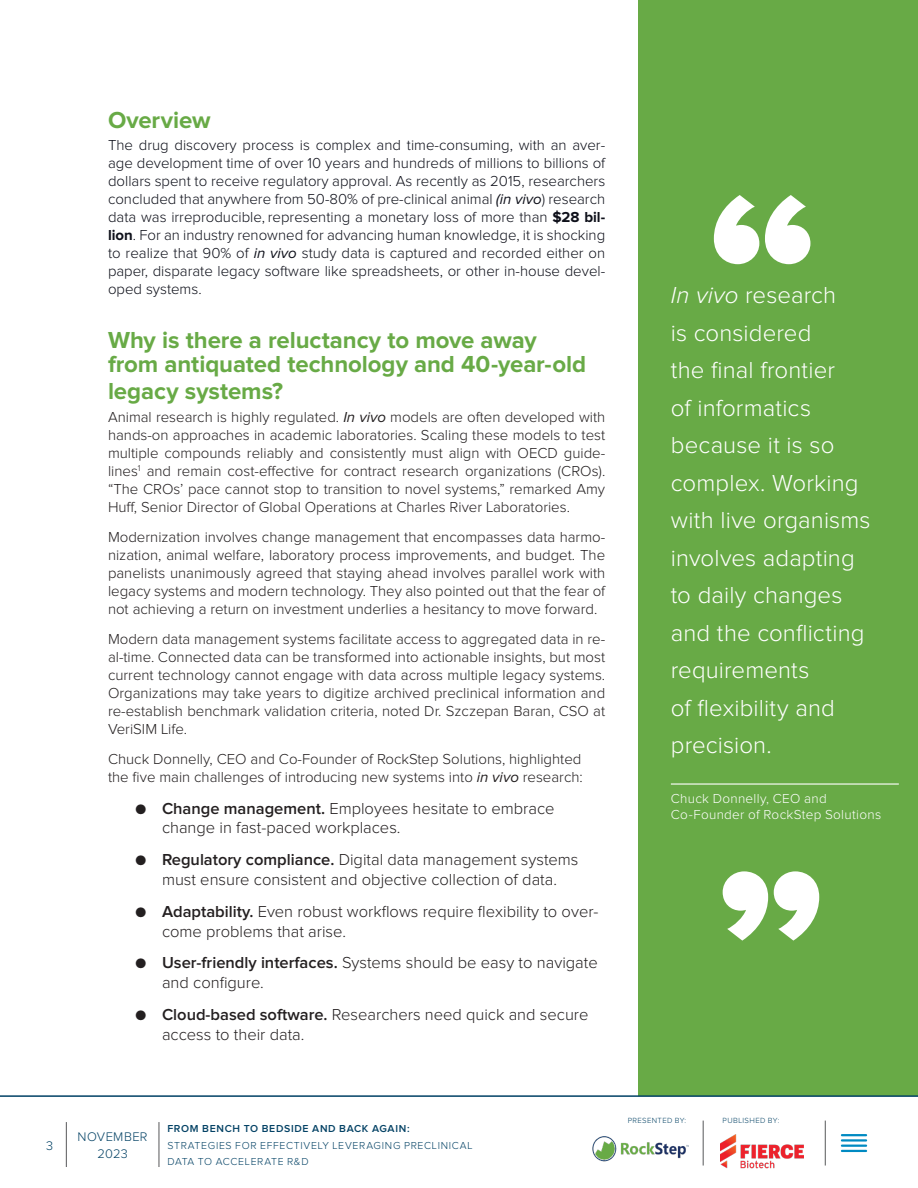
<style>
.page{position:relative;width:918px;height:1188px;background:#fff}
.page>*{position:absolute;margin:0;border:0;box-sizing:border-box;transform-origin:0 0}
.t1{font:300 24px/37.5px "Proxima Nova";letter-spacing:.005em;color:#fff}
.SUBHED{font:700 24px/24px "Proxima Nova";letter-spacing:-.005em;color:#68aa46}
.t2{font:300 16.5px/19.8px "Proxima Nova";color:#231f20}
.t3{font:300 15px/18px "Proxima Nova";color:#231f20;text-align:justify}
.t4{font:300 15px/18px "Proxima Nova";color:#0e101a;text-align:justify}
.t5{font:300 13.5px/16.5px "Proxima Nova";letter-spacing:.02em;color:#fff}
.t6{font:300 12.9px/16.5px "Proxima Nova";letter-spacing:.025em;color:#044265;text-align:center}
.t7{font:300 12.9px "Proxima Nova";color:#004165}
.t8{font:300 10.5px/16.5px "Proxima Nova";letter-spacing:.065em;color:#044265}
.t9{font:600 10.5px "Proxima Nova";letter-spacing:.065em;color:#044265}
.t10{font:300 7.8px "Proxima Nova";letter-spacing:.05em;color:#044265}
.s1{font-weight:400;font-style:italic}
.s2{font-weight:700}
.s3{font-weight:600}
.s4{font-style:italic}
</style>
<div class="page">
<div style="left:638px;top:0;width:280px;height:1125px;background:#68aa46"></div>
<svg style="left:723px;top:871px;width:96px;height:70px"></svg>
<svg style="left:714px;top:195px;width:96px;height:69px"></svg>
<svg style="left:0;top:1095px;width:918px;height:72px"></svg>
<hr style="left:66px;top:1122px;width:1px;height:45px;background:#57585a">
<hr style="left:159px;top:1122px;width:1px;height:45px;background:#57585a">
<hr style="left:825px;top:1121px;width:1px;height:45px;background:#57585a">
<hr style="left:703px;top:1121px;width:1px;height:45px;background:#57585a">
<img style="left:720px;top:1134px;width:84px;height:35px">
<hr style="left:841px;top:1134px;width:26px;height:2px;background:#008ac2">
<hr style="left:841px;top:1139px;width:26px;height:3px;background:#008ac2">
<hr style="left:841px;top:1145px;width:26px;height:2px;background:#008ac2">
<hr style="left:841px;top:1150px;width:26px;height:2px;background:#008ac2">
<img style="left:591px;top:1136px;width:98px;height:25px">
<hr style="left:671px;top:783px;width:228px;height:2px;background:#fff">
<p class="SUBHED" style="left:108px;top:108px;width:104px">Overview</p>
<p class="t4" style="left:108px;top:137px;width:499px">The drug discovery process is complex and time-consuming, with an aver&shy;age development time of over 10 years and hundreds of millions to billions of dollars spent to receive regulatory approval. As recently as 2015, researchers concluded that anywhere from 50-80% of pre-clinical animal <span class="s1">(in vivo</span>) research data was irreproducible, representing a monetary loss of more than <span class="s2">$28 bil&shy;lion</span>. For an industry renowned for advancing human knowledge, it is shocking to realize that 90% of <span class="s1">in vivo</span> study data is captured and recorded either on paper, disparate legacy software like spreadsheets, or other in-house devel&shy;oped systems.</p>
<p class="SUBHED" style="left:108px;top:329px;width:480px">Why is there a reluctancy to move away from antiquated technology and 40-year-old</p>
<p class="SUBHED" style="left:108px;top:380px;width:177px">legacy systems?</p>
<p class="t3" style="left:108px;top:408px;width:499px">Animal research is highly regulated. <span class="s1">In vivo</span> models are often developed with hands-on approaches in academic laboratories. Scaling these models to test multiple compounds reliably and consistently must align with OECD guide&shy;lines<sup>1</sup> and remain cost-effective for contract research organizations (CROs). “The CROs’ pace cannot stop to transition to novel systems,” remarked Amy Huff, Senior Director of Global Operations at Charles River Laboratories.</p>
<p class="t3" style="left:108px;top:528px;width:499px">Modernization involves change management that encompasses data harmo&shy;nization, animal welfare, laboratory process improvements, and budget. The panelists unanimously agreed that staying ahead involves parallel work with legacy systems and modern technology. They also pointed out that the fear of not achieving a return on investment underlies a hesitancy to move forward.</p>
<p class="t3" style="left:108px;top:630px;width:499px">Modern data management systems facilitate access to aggregated data in re&shy;al-time. Connected data can be transformed into actionable insights, but most current technology cannot engage with data across multiple legacy systems.<br>Organizations may take years to digitize archived preclinical information and re-establish benchmark validation criteria, noted Dr. Szczepan Baran, CSO at VeriSIM Life.</p>
<p class="t3" style="left:108px;top:750px;width:476px">Chuck Donnelly, CEO and Co-Founder of RockStep Solutions, highlighted the five main challenges of introducing new systems into <span class="s1">in vivo</span> research:</p>
<p class="t2" style="left:162px;top:798px;width:394px;text-indent:-27px"><span class="s3">● Change management.</span> Employees hesitate to embrace change in fast-paced workplaces.</p>
<p class="t2" style="left:135px;top:850px;width:445px;text-align:center"><span class="s3">● Regulatory compliance.</span> Digital data management systems must ensure consistent and objective collection of data.</p>
<p class="t2" style="left:162px;top:902px;width:438px;text-indent:-27px"><span class="s3">● Adaptability.</span> Even robust workflows require flexibility to over&shy;come problems that arise.</p>
<p class="t2" style="left:162px;top:953px;width:437px;text-indent:-27px"><span class="s3">● User-friendly interfaces.</span> Systems should be easy to navigate and configure.</p>
<p class="t2" style="left:162px;top:1005px;width:428px;text-indent:-27px"><span class="s3">● Cloud-based software.</span> Researchers need quick and secure access to their data.</p>
<p class="t1" style="left:671px;top:277px;width:201px"><span class="s4">In vivo</span> research<br>is considered<br>the final frontier<br>of informatics because it is so complex. Working with live organisms involves adapting to daily changes and the conflicting requirements<br>of flexibility and precision.</p>
<p class="t5" style="left:671px;top:790px;width:212px">Chuck Donnelly, CEO and<br>Co-Founder of RockStep Solutions</p>
<p class="t7" style="left:46px;top:1138px;width:9px">3</p>
<p class="t6" style="left:78px;top:1129px;width:71px">NOVEMBER<br>2023</p>
<p class="t9" style="left:167px;top:1123px;width:244px">FROM BENCH TO BEDSIDE AND BACK AGAIN:</p>
<p class="t8" style="left:167px;top:1137px;width:307px">STRATEGIES FOR EFFECTIVELY LEVERAGING PRECLINICAL<br>DATA TO ACCELERATE R&amp;D</p>
<p class="t10" style="left:628px;top:1116px;width:60px">PRESENTED BY:</p>
<p class="t10" style="left:723px;top:1116px;width:58px">PUBLISHED BY:</p>
</div>
